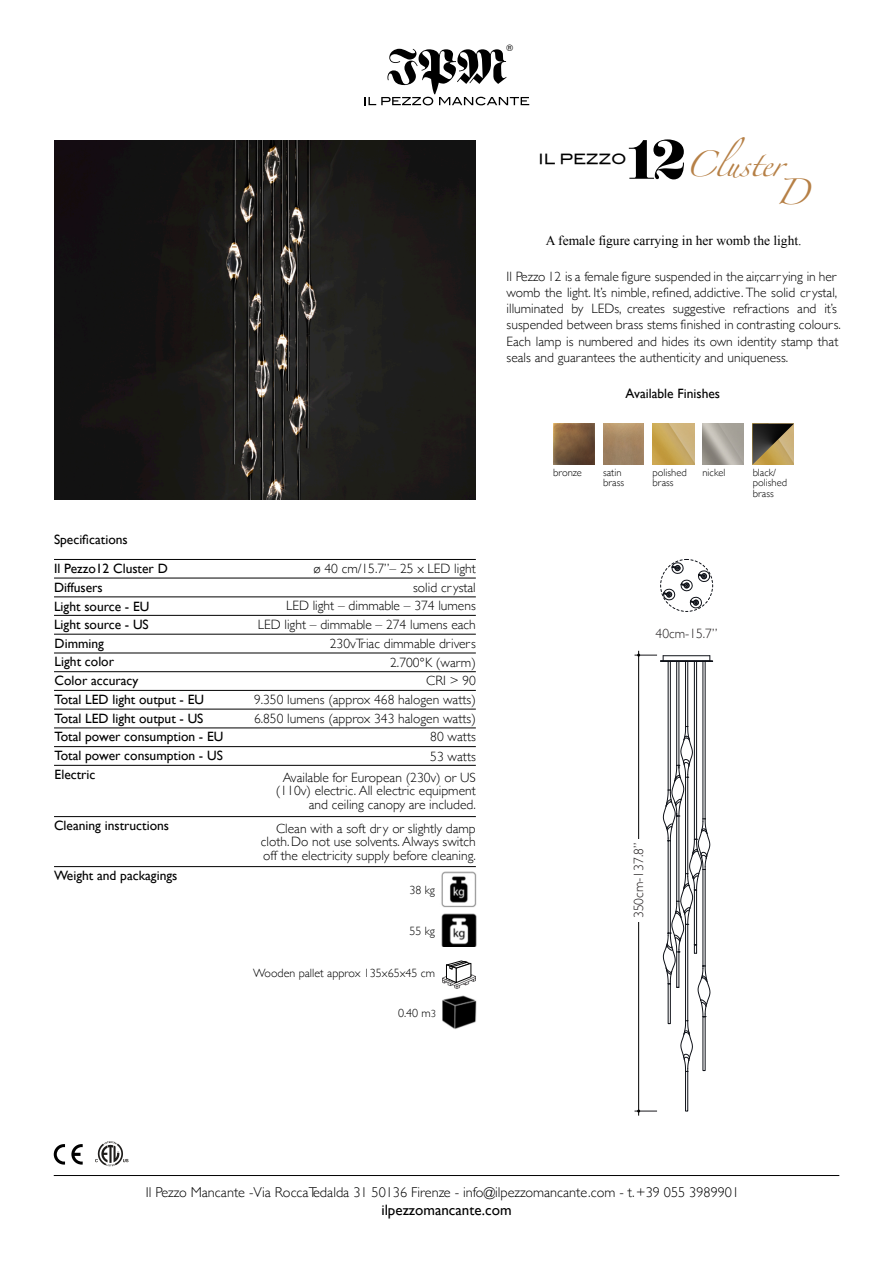
<style>
.page{position:relative;width:894px;height:1263px;background:#fff}
.page>*{position:absolute;margin:0;border:0;box-sizing:border-box;transform-origin:0 0}
.t1{font:57px "Fette Fraktur LT Std";color:#000}
.t2{font:23.25px "Zapfino";letter-spacing:-.025em;color:#b68046}
.t3{font:15px "Gill Sans";color:#000}
.t4{font:300 14.25px "Gill Sans";color:#000}
.t5{font:500 14.1px "Blair Md ITCTT";color:#000}
.t6{font:300 13.5px/16.2px "Gill Sans";color:#000;text-align:right}
.t7{font:13.5px/18.8px "Gill Sans";color:#000}
.t8{font:13.5px "Times New Roman";color:#000}
.t9{font:300 13.5px "Gill Sans";color:#231f20}
.t10{font:300 12px "Gill Sans";color:#000}
.t11{font:300 10.5px/10.5px "Gill Sans";color:#000}
.t12{font:9px "Helvetica";color:#000}
.s1{font-size:10.5px}
</style>
<div class="page">
<hr style="left:54px;top:578px;width:421px;height:1px;background:#000">
<hr style="left:54px;top:597px;width:421px;height:1px;background:#000">
<hr style="left:54px;top:615px;width:421px;height:1px;background:#000">
<hr style="left:54px;top:634px;width:421px;height:1px;background:#000">
<hr style="left:54px;top:653px;width:421px;height:1px;background:#000">
<hr style="left:54px;top:671px;width:421px;height:1px;background:#000">
<hr style="left:54px;top:690px;width:421px;height:1px;background:#000">
<hr style="left:54px;top:709px;width:421px;height:1px;background:#000">
<hr style="left:54px;top:728px;width:421px;height:1px;background:#000">
<hr style="left:54px;top:746px;width:421px;height:1px;background:#000">
<hr style="left:54px;top:765px;width:421px;height:1px;background:#000">
<hr style="left:54px;top:559px;width:421px;height:1px;background:#000">
<hr style="left:54px;top:816px;width:421px;height:1px;background:#000">
<hr style="left:54px;top:1175px;width:785px;height:1px;background:#000">
<svg style="left:54px;top:1144px;width:11px;height:21px"></svg>
<svg style="left:71px;top:1144px;width:12px;height:21px"></svg>
<svg style="left:95px;top:1141px;width:33px;height:25px"></svg>
<svg style="left:364px;top:49px;width:165px;height:56px"></svg>
<img style="left:442px;top:974px;width:33px;height:15px">
<svg style="left:445px;top:960px;width:27px;height:24px"></svg>
<hr style="left:54px;top:866px;width:421px;height:1px;background:#000">
<img style="left:441px;top:872px;width:36px;height:35px">
<img style="left:441px;top:914px;width:36px;height:33px">
<img style="left:442px;top:996px;width:35px;height:33px">
<div style="left:676px;top:661px;width:3px;height:105px;border:1px solid #0e1118"></div>
<div style="left:685px;top:661px;width:2px;height:66px;border:1px solid #0e1118"></div>
<div style="left:685px;top:1071px;width:2px;height:40px;border:1px solid #0e1118"></div>
<hr style="left:638px;top:651px;width:1px;height:465px;background:#000">
<svg style="left:704px;top:656px;width:8px;height:6px"></svg>
<hr style="left:663px;top:661px;width:46px;height:1px;background:#0e1118">
<hr style="left:663px;top:655px;width:46px;height:1px;background:#0e1118">
<hr style="left:694px;top:661px;width:1px;height:178px;background:#0e1118">
<hr style="left:696px;top:661px;width:1px;height:178px;background:#0e1118">
<hr style="left:667px;top:661px;width:1px;height:129px;background:#0e1118">
<hr style="left:702px;top:661px;width:1px;height:158px;background:#0e1118">
<hr style="left:704px;top:661px;width:1px;height:158px;background:#0e1118">
<hr style="left:670px;top:661px;width:1px;height:129px;background:#0e1118">
<svg style="left:662px;top:726px;width:48px;height:346px"></svg>
<div style="left:660px;top:559px;width:52px;height:53px;border:1px dashed #0e1118;border-radius:50%"></div>
<svg style="left:662px;top:562px;width:48px;height:47px"></svg>
<div style="left:630px;top:839px;width:17px;height:83px;background:#fff"></div>
<img style="left:603px;top:424px;width:40px;height:41px">
<img style="left:553px;top:424px;width:41px;height:41px">
<img style="left:652px;top:424px;width:41px;height:41px">
<img style="left:702px;top:424px;width:41px;height:41px">
<img style="left:752px;top:424px;width:41px;height:41px">
<svg style="left:634px;top:654px;width:34px;height:8px"></svg>
<svg style="left:634px;top:1110px;width:23px;height:3px"></svg>
<img style="left:54px;top:140px;width:421px;height:359px">
<p class="t12" style="left:506px;top:44px;width:8px">®</p>
<h1 class="t1" style="left:628px;top:138px;width:58px">12</h1>
<h2 class="t2" style="left:684px;top:154px;width:100px">Cluster</h2>
<p class="t5" style="left:538px;top:150px;width:90px">IL PEZZO</p>
<h2 class="t2" style="left:775px;top:182px;width:35px">D</h2>
<p class="t8" style="left:545px;top:236px;width:257px">A female figure carrying in her womb the light.</p>
<p class="t6" style="left:506px;top:270px;width:336px;text-align:left">Il Pezzo 12 is a female figure suspended in the air,carr ying in her womb the light. It’s nimble, refined, addictive. The solid cr ystal, illuminated by LEDs, creates suggestive refractions and it’s suspended between brass stems finished in contrasting colours.<br>Each lamp is numbered and hides its own identity stamp that seals and guarantees the authenticity and uniqueness.</p>
<p class="t7" style="left:625px;top:385px;width:96px">Available Finishes</p>
<p class="t7" style="left:54px;top:531px;width:75px">Specifications</p>
<p class="t7" style="left:54px;top:579px;width:97px">Diffusers<br>Light source - EU</p>
<p class="t7" style="left:54px;top:560px;width:115px">Il Pezzo12 Cluster D</p>
<p class="t6" style="left:313px;top:561px;width:164px;line-height:18.8px">ø 40 cm/15.7”– 25 x LED light solid crystal</p>
<p class="t6" style="left:258px;top:598px;width:219px;line-height:18.8px">LED light – dimmable – 374 lumens<br>LED light – dimmable – 274 lumens each<br>230v Triac dimmable drivers</p>
<p class="t7" style="left:54px;top:617px;width:96px">Light source - US</p>
<p class="t7" style="left:55px;top:636px;width:51px">Dimming</p>
<p class="t7" style="left:55px;top:654px;width:61px">Light color</p>
<p class="t7" style="left:55px;top:673px;width:85px">Color accuracy</p>
<p class="t7" style="left:55px;top:691px;width:170px">Total LED light output - EU<br>Total LED light output - US<br>Total power consumption - EU<br>Total power consumption - US<br>Electric</p>
<p class="t7" style="left:54px;top:817px;width:116px">Cleaning instructions</p>
<p class="t7" style="left:54px;top:868px;width:125px">Weight and packagings</p>
<p class="t6" style="left:390px;top:654px;width:87px;line-height:18.9px">2.700°K (warm)<br>CRI &gt; 90</p>
<p class="t6" style="left:254px;top:693px;width:223px">9.350 lumens (approx 468 halogen watts)</p>
<p class="t6" style="left:430px;top:729px;width:47px">80 watts</p>
<p class="t6" style="left:254px;top:712px;width:223px">6.850 lumens (approx 343 halogen watts)</p>
<p class="t6" style="left:430px;top:750px;width:47px">53 watts</p>
<p class="t6" style="left:276px;top:772px;width:201px;line-height:13.5px">Available for European (230v) or US (110v) electric. All electric equipment and ceiling canopy are included.</p>
<p class="t6" style="left:261px;top:823px;width:216px;line-height:13.5px;text-align:justify;text-indent:15px">Clean with a soft dry or slightly damp cloth. Do not use solvents. Always switch off the electricity supply before cleaning.</p>
<p class="t10" style="left:409px;top:885px;width:27px">38 kg</p>
<p class="t10" style="left:409px;top:927px;width:27px">55 kg</p>
<p class="t10" style="left:253px;top:968px;width:183px">Wooden pallet approx 135x65x45 cm</p>
<p class="t10" style="left:398px;top:1009px;width:39px">0.40 m<span class="s1">3</span></p>
<p class="t11" style="left:553px;top:468px;width:30px">bronze</p>
<p class="t11" style="left:603px;top:468px;width:23px">satin brass</p>
<p class="t11" style="left:652px;top:468px;width:36px">polished brass</p>
<p class="t11" style="left:702px;top:468px;width:24px">nickel</p>
<p class="t11" style="left:752px;top:468px;width:36px">black/ polished brass</p>
<p class="t9" style="left:655px;top:629px;width:63px">40cm-15.7”</p>
<p class="t9" style="left:633px;top:918px;width:77px;rotate:-90deg">350cm-137.8”</p>
<p class="t4" style="left:146px;top:1187px;width:594px">Il Pezzo Mancante - Via Rocca Tedalda 31 50136 Firenze - info@ilpezzomancante.com - t. +39 055 3989901</p>
<p class="t3" style="left:381px;top:1204px;width:132px">ilpezzomancante.com</p>
</div>
